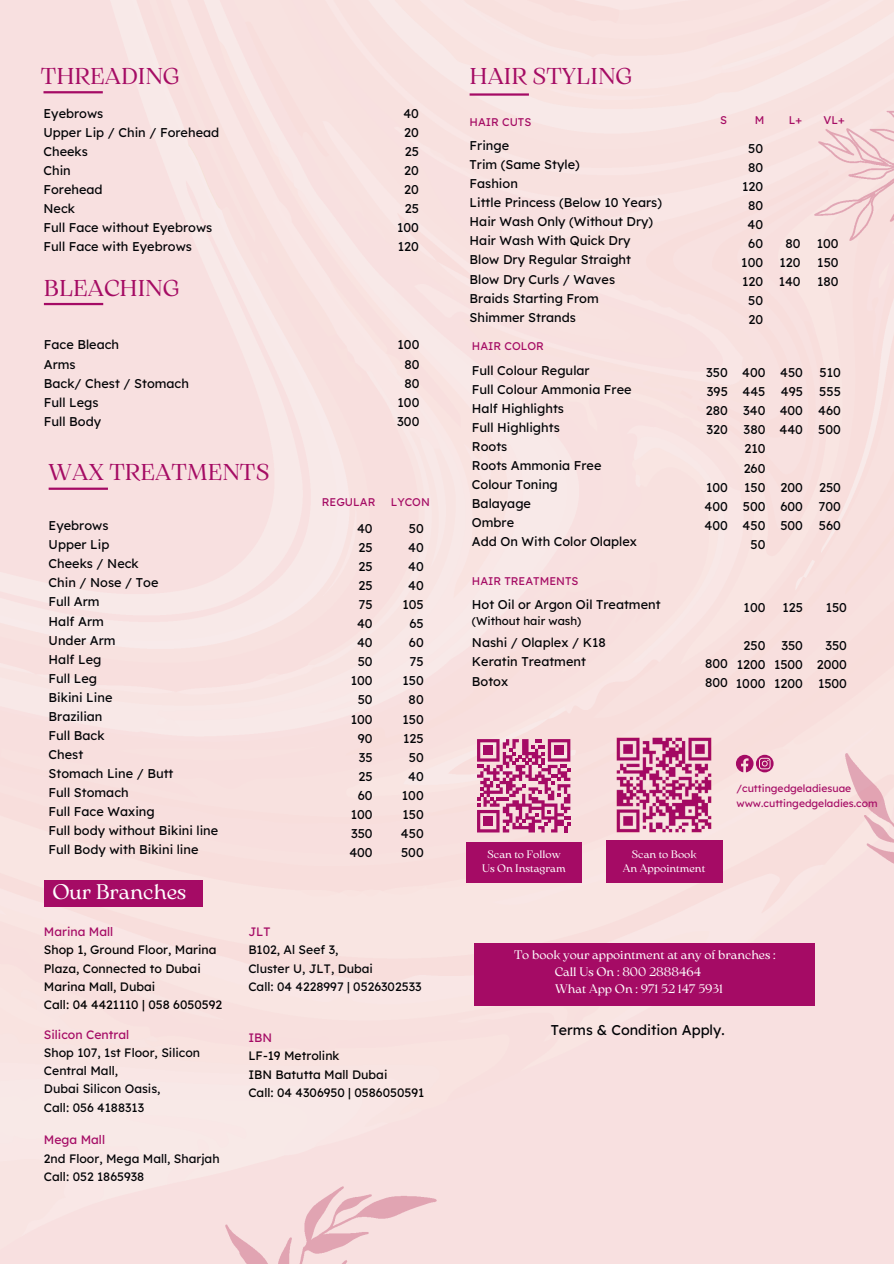
<style>
.page{position:relative;width:894px;height:1264px;background:#fff}
.page>*{position:absolute;margin:0;border:0;box-sizing:border-box;transform-origin:0 0}
.t1{font:22.8px "Arsenica Antiqua";color:#a50c64}
.t2{font:21px "Arsenica Antiqua";color:#fff}
.t3{font:14.25px "Lexend Deca";color:#020306}
.t4{font:12.75px/19px "Lexend Deca";color:#020306;text-align:justify}
.t5{font:12.3px/16.8px "Arsenica Antiqua";color:#fff}
.t6{font:12.15px/18.3px "Lexend Deca";color:#020306}
.t7{font:12.15px/18.3px "Lexend Deca";color:#000}
.t8{font:12.15px "Lexend Deca";color:#a50b65}
.t9{font:11.4px "Lexend Deca";color:#020306}
.t10{font:11.1px "Lexend Deca";color:#a50c64}
.t11{font:10.8px/14.7px "Arsenica Antiqua";color:#fff;text-align:center}
.t12{font:10.35px/15.5px "Lexend Deca";color:#a50b65}
</style>
<div class="page">
<div style="left:0;top:0;width:893px;height:1263px;background:#f8e1e0"></div>
<hr style="left:44px;top:303px;width:59px;height:2px;background:#a50b65">
<svg style="left:477px;top:739px;width:93px;height:93px"></svg>
<svg style="left:735px;top:754px;width:38px;height:18px"></svg>
<hr style="left:43px;top:91px;width:60px;height:2px;background:#a50b65">
<hr style="left:49px;top:487px;width:59px;height:3px;background:#a50b65">
<div style="left:44px;top:879px;width:159px;height:27px;background:#a50b65"></div>
<hr style="left:469px;top:93px;width:59px;height:3px;background:#a50b65">
<div style="left:466px;top:841px;width:115px;height:41px;background:#a50b65"></div>
<div style="left:474px;top:943px;width:341px;height:63px;background:#a50b65"></div>
<div style="left:605px;top:840px;width:117px;height:42px;background:#a50b65"></div>
<img style="left:612px;top:733px;width:103px;height:103px">
<h1 class="t1" style="left:41px;top:60px;width:140px">THREADING</h1>
<p class="t4" style="left:43px;top:102px;width:177px;text-align:left">Eyebrows<br>Upper Lip / Chin / Forehead<br>Cheeks<br>Chin<br>Forehead<br>Neck<br>Full Face without Eyebrows<br>Full Face with Eyebrows</p>
<h1 class="t1" style="left:44px;top:272px;width:137px">BLEACHING</h1>
<p class="t4" style="left:44px;top:334px;width:146px;text-align:left">Face Bleach<br>Arms<br>Back/ Chest / Stomach<br>Full Legs<br>Full Body</p>
<h1 class="t1" style="left:49px;top:455px;width:222px">WAX TREATMENTS</h1>
<p class="t4" style="left:49px;top:514px;width:171px;text-align:left">Eyebrows<br>Upper Lip<br>Cheeks / Neck<br>Chin / Nose / Toe<br>Full Arm<br>Half Arm<br>Under Arm<br>Half Leg<br>Full Leg<br>Bikini Line<br>Brazilian<br>Full Back<br>Chest<br>Stomach Line / Butt<br>Full Stomach<br>Full Face Waxing<br>Full body without Bikini line<br>Full Body with Bikini line</p>
<h2 class="t2" style="left:52px;top:876px;width:135px">Our Branches</h2>
<p class="t4" style="left:397px;top:102px;width:23px;text-align:center">40<br>20<br>25<br>20<br>20<br>25<br>100<br>120</p>
<p class="t4" style="left:397px;top:334px;width:24px;text-align:center">100<br>80<br>80<br>100<br>300</p>
<p class="t10" style="left:322px;top:492px;width:55px">REGULAR</p>
<p class="t10" style="left:390px;top:492px;width:41px">LYCON</p>
<p class="t4" style="left:349px;top:517px;width:25px;text-align:right">40<br>25<br>25<br>25<br>75<br>40<br>40<br>50<br>100<br>50<br>100<br>90<br>35<br>25<br>60<br>100<br>350<br>400</p>
<p class="t4" style="left:401px;top:517px;width:24px;text-align:right">50<br>40<br>40<br>40<br>105<br>65<br>60<br>75<br>150<br>80<br>150<br>125<br>50<br>40<br>100<br>150<br>450<br>500</p>
<p class="t8" style="left:44px;top:921px;width:71px">Marina Mall</p>
<p class="t7" style="left:44px;top:939px;width:180px">Shop 1, Ground Floor, Marina<br>Plaza, Connected to Dubai<br>Marina Mall, Dubai<br>Call: 04 4421110 | 058 6050592</p>
<p class="t8" style="left:44px;top:1024px;width:87px">Silicon Central</p>
<p class="t6" style="left:44px;top:1042px;width:158px">Shop 107, 1st Floor, Silicon<br>Central Mall,<br>Dubai Silicon Oasis,<br>Call: 056 4188313</p>
<p class="t8" style="left:44px;top:1129px;width:63px">Mega Mall</p>
<p class="t6" style="left:44px;top:1147px;width:177px">2nd Floor, Mega Mall, Sharjah<br>Call: 052 1865938</p>
<p class="t8" style="left:248px;top:921px;width:24px">JLT</p>
<p class="t6" style="left:248px;top:939px;width:175px">B102, Al Seef 3,<br>Cluster U, JLT, Dubai<br>Call: 04 4228997 | 0526302533</p>
<p class="t8" style="left:248px;top:1027px;width:25px">IBN</p>
<p class="t7" style="left:248px;top:1045px;width:177px">LF-19 Metrolink<br>IBN Batutta Mall Dubai<br>Call: 04 4306950 | 0586050591</p>
<h1 class="t1" style="left:469px;top:60px;width:164px">HAIR STYLING</h1>
<p class="t10" style="left:469px;top:112px;width:63px">HAIR CUTS</p>
<p class="t4" style="left:469px;top:134px;width:194px;text-align:left">Fringe<br>Trim (Same Style)<br>Fashion<br>Little Princess (Below 10 Years)<br>Hair Wash Only (Without Dry)<br>Hair Wash With Quick Dry<br>Blow Dry Regular Straight<br>Blow Dry Curls / Waves<br>Braids Starting From<br>Shimmer Strands</p>
<p class="t10" style="left:472px;top:337px;width:73px">HAIR COLOR</p>
<p class="t4" style="left:472px;top:359px;width:166px;text-align:left">Full Colour Regular<br>Full Colour Ammonia Free<br>Half Highlights<br>Full Highlights<br>Roots<br>Roots Ammonia Free<br>Colour Toning<br>Balayage<br>Ombre<br>Add On With Color Olaplex</p>
<p class="t10" style="left:472px;top:571px;width:108px">HAIR TREATMENTS</p>
<p class="t4" style="left:472px;top:593px;width:190px">Hot Oil or Argon Oil Treatment</p>
<p class="t4" style="left:472px;top:632px;width:135px;text-align:left">Nashi / Olaplex / K18<br>Keratin Treatment<br>Botox</p>
<p class="t9" style="left:472px;top:611px;width:111px">(Without hair wash)</p>
<p class="t10" style="left:719px;top:111px;width:8px">S</p>
<p class="t10" style="left:754px;top:111px;width:11px">M</p>
<p class="t10" style="left:788px;top:111px;width:15px">L+</p>
<p class="t10" style="left:823px;top:111px;width:23px">VL+</p>
<p class="t4" style="left:741px;top:137px;width:23px;text-align:center">50<br>80<br>120<br>80<br>40<br>60<br>100<br>120<br>50<br>20</p>
<p class="t4" style="left:778px;top:232px;width:23px;text-align:center">80<br>120<br>140</p>
<p class="t4" style="left:816px;top:232px;width:23px">100<br>150<br>180</p>
<p class="t4" style="left:705px;top:362px;width:24px">350<br>395<br>280<br>320</p>
<p class="t4" style="left:704px;top:476px;width:25px">100<br>400<br>400</p>
<p class="t4" style="left:742px;top:362px;width:25px;text-align:right">400<br>445<br>340<br>380<br>210<br>260<br>150<br>500<br>450<br>50</p>
<p class="t4" style="left:779px;top:362px;width:25px">450<br>495<br>400<br>440</p>
<p class="t4" style="left:780px;top:476px;width:24px">200<br>600<br>500</p>
<p class="t4" style="left:818px;top:362px;width:24px">510<br>555<br>460<br>500</p>
<p class="t4" style="left:818px;top:476px;width:24px">250<br>700<br>560</p>
<p class="t4" style="left:704px;top:652px;width:24px">800<br>800</p>
<p class="t4" style="left:743px;top:596px;width:23px">100</p>
<p class="t4" style="left:735px;top:634px;width:31px;text-align:center">250<br>1200<br>1000</p>
<p class="t4" style="left:782px;top:596px;width:22px">125</p>
<p class="t4" style="left:773px;top:634px;width:31px;text-align:center">350<br>1500<br>1200</p>
<p class="t4" style="left:825px;top:596px;width:23px">150</p>
<p class="t4" style="left:816px;top:634px;width:32px;text-indent:8px">350<br>2000<br>1500</p>
<p class="t12" style="left:736px;top:779px;width:143px">/cuttingedgeladiesuae www.cuttingedgeladies.com</p>
<p class="t11" style="left:482px;top:845px;width:85px">Scan to Follow<br>Us On Instagram</p>
<p class="t11" style="left:622px;top:845px;width:84px">Scan to Book<br>An Appointment</p>
<p class="t5" style="left:554px;top:945px;width:222px;text-indent:-41px">To book your appointment at any of branches :<br>Call Us On : 800 2888464<br>What App On : 971 52 147 5931</p>
<p class="t3" style="left:550px;top:1017px;width:175px">Terms &amp; Condition Apply.</p>
</div>
